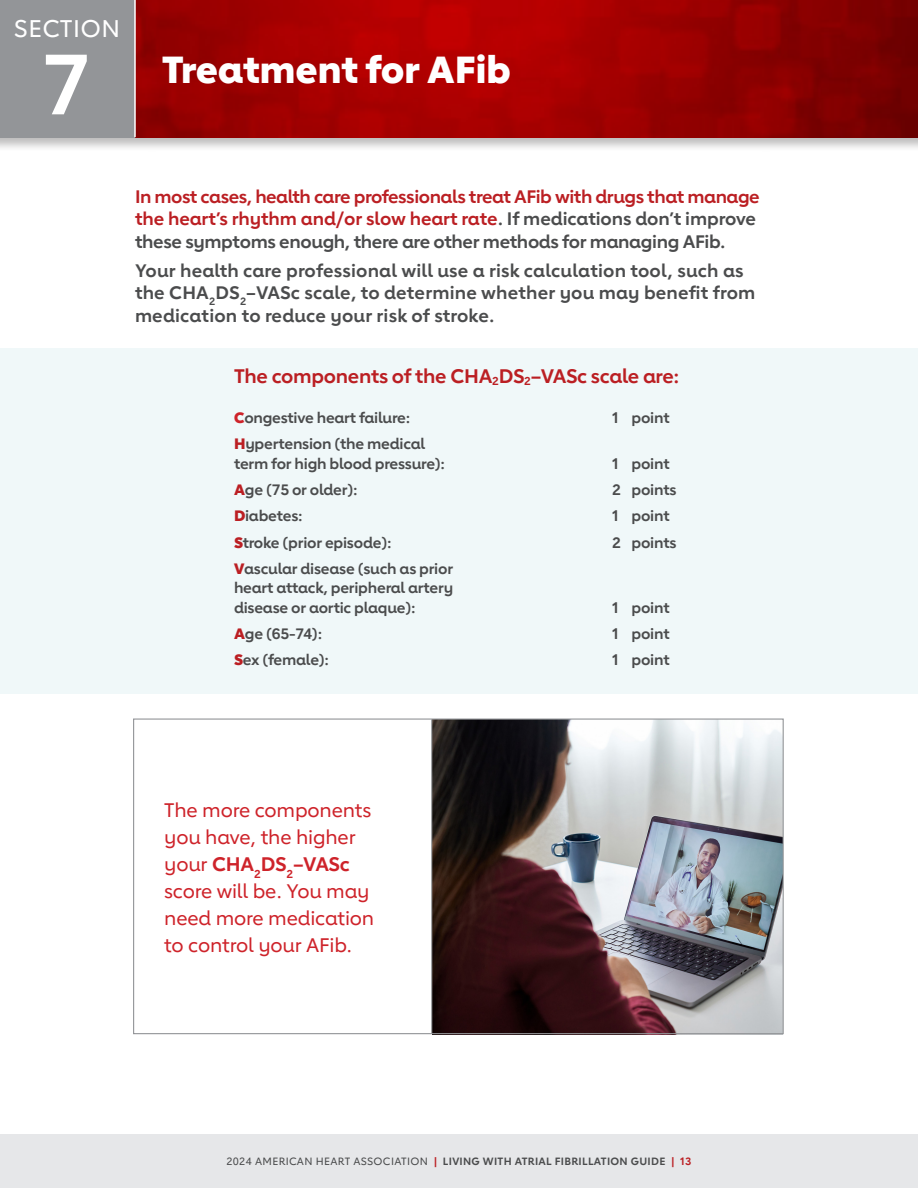
<style>
.page{position:relative;width:918px;height:1188px;background:#fff}
.page>*{position:absolute;margin:0;border:0;box-sizing:border-box;transform-origin:0 0}
.t1{font:700 84px "Lub Dub";color:#fff}
.t2{font:800 37.5px "Lub Dub";color:#fff}
.t3{font:500 24px "Lub Dub";letter-spacing:.02em;color:#fff}
.t4{font:500 19.5px/27px "Lub Dub";letter-spacing:-.01em;color:#ce232a}
.BODY_COPY_10_13_MED{font:700 19.5px "Lub Dub";letter-spacing:-.015em;color:#bb1f23}
.BODY_COPY_10_13_MED-2{font:700 18px/22.5px "Lub Dub";letter-spacing:-.02em;color:#bb1f23}
.BODY_COPY_10_13_MED-3{font:700 18px/22.5px "Lub Dub";letter-spacing:.01em;color:#4b4c4d}
.BODY_COPY_10_13_MED-4{font:700 15px/19.5px "Lub Dub";letter-spacing:-.015em;color:#4b4c4d}
.t5{font:700 10.5px "Lub Dub";letter-spacing:.03em;color:#4b4c4d}
.s1{color:#4b4c4d}
.s2{font-weight:800;color:#ce232a}
.s3{font-weight:800;color:#bb1f23}
.s4{font-weight:700}
.s5{font-weight:500}
.s6{color:#bb1f23}
</style>
<div class="page">
<div style="left:0;top:1134px;width:918px;height:54px;background:#e6e7e9"></div>
<div style="left:0;top:0;width:918px;height:152px;background:#231f20;opacity:.3"></div>
<img style="left:136px;top:0;width:782px;height:137px">
<div style="left:0;top:0;width:134px;height:137px;background:#939598"></div>
<hr style="left:134px;top:0;width:2px;height:137px;background:#fff">
<div style="left:0;top:348px;width:918px;height:345px;background:#f0f8f9"></div>
<img style="left:432px;top:720px;width:350px;height:312px">
<hr style="left:431px;top:719px;width:1px;height:315px;background:#939598">
<p class="t3" style="left:14px;top:15px;width:108px">SECTION</p>
<p class="t1" style="left:42px;top:34px;width:51px">7</p>
<p class="t2" style="left:162px;top:47px;width:351px">Treatment for AFib</p>
<p class="BODY_COPY_10_13_MED-2" style="left:135px;top:185px;width:626px">In most cases, health care professionals treat AFib with drugs that manage the heart’s rhythm and/or slow heart rate<span class="s1">. If medications don’t improve these symptoms enough, there are other methods for managing AFib.</span></p>
<p class="BODY_COPY_10_13_MED-3" style="left:135px;top:259px;width:622px">Your health care professional will use a risk calculation tool, such as the CHA<sub>2</sub>DS<sub>2</sub>–VASc scale, to determine whether you may benefit from medication to reduce your risk of stroke.</p>
<p class="BODY_COPY_10_13_MED" style="left:234px;top:365px;width:447px">The components of the CHA<sub>2</sub>DS<sub>2</sub>–VASc scale are:</p>
<p class="BODY_COPY_10_13_MED-4" style="left:234px;top:408px;width:178px"><span class="s2">C</span>ongestive heart failure:</p>
<p class="BODY_COPY_10_13_MED-4" style="left:612px;top:408px;width:59px">1 point</p>
<p class="BODY_COPY_10_13_MED-4" style="left:234px;top:434px;width:213px"><span class="s3">H</span>ypertension (the medical term for high blood pressure):</p>
<p class="BODY_COPY_10_13_MED-4" style="left:612px;top:454px;width:59px">1 point</p>
<p class="BODY_COPY_10_13_MED-4" style="left:234px;top:480px;width:125px"><span class="s3">A</span>ge (75 or older):</p>
<p class="BODY_COPY_10_13_MED-4" style="left:612px;top:480px;width:66px">2 points</p>
<p class="BODY_COPY_10_13_MED-4" style="left:234px;top:506px;width:70px"><span class="s3">D</span>iabetes:</p>
<p class="BODY_COPY_10_13_MED-4" style="left:612px;top:506px;width:59px">1 point</p>
<p class="BODY_COPY_10_13_MED-4" style="left:234px;top:532px;width:159px"><span class="s3">S</span>troke (prior episode):</p>
<p class="BODY_COPY_10_13_MED-4" style="left:612px;top:532px;width:66px">2 points</p>
<p class="BODY_COPY_10_13_MED-4" style="left:234px;top:559px;width:221px;text-align:justify"><span class="s3">V</span>ascular disease (such as prior heart attack, peripheral artery disease or aortic plaque):</p>
<p class="BODY_COPY_10_13_MED-4" style="left:612px;top:598px;width:59px">1 point</p>
<p class="BODY_COPY_10_13_MED-4" style="left:234px;top:624px;width:90px"><span class="s3">A</span>ge (65-74):</p>
<p class="BODY_COPY_10_13_MED-4" style="left:612px;top:624px;width:59px">1 point</p>
<p class="BODY_COPY_10_13_MED-4" style="left:234px;top:650px;width:97px"><span class="s3">S</span>ex (female):</p>
<p class="BODY_COPY_10_13_MED-4" style="left:612px;top:650px;width:59px">1 point</p>
<p class="t4" style="left:164px;top:796px;width:212px">The more components you have, the higher your <span class="s4">CHA</span><sub>2</sub><span class="s4">DS</span><sub>2</sub><span class="s4">–VASc </span>score will be. You may need more medication to control your AFib.</p>
<p class="t5" style="left:226px;top:1155px;width:467px"><span class="s5">2024 AMERICAN HEART ASSOCIATION</span> <span class="s6">|</span> LIVING WITH ATRIAL FIBRILLATION GUIDE <span class="s6">| 13</span></p>
</div>
